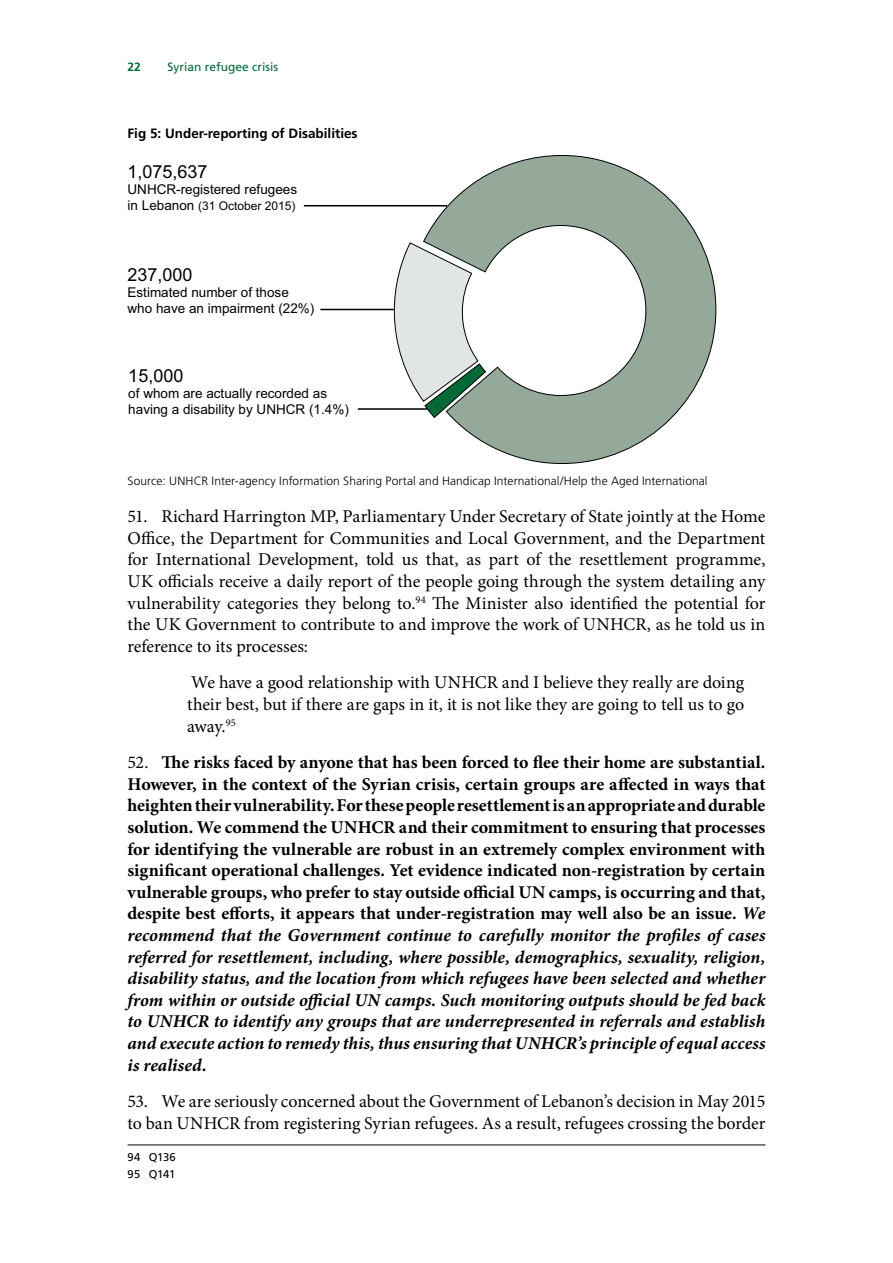
<style>
.page{position:relative;width:893px;height:1263px;background:#fff}
.page>*{position:absolute;margin:0;border:0;box-sizing:border-box;transform-origin:0 0}
.t1{font:700 18px/21.6px "Minion Pro";color:#000;text-align:justify}
.t2{font:18px/21.6px "Minion Pro";letter-spacing:-.005em;color:#000;text-align:justify}
.t3{font:18px "Arial";color:#000}
.t4{font:13.5px/16.2px "Arial";color:#000}
.t5{font:700 13.5px "Frutiger LT Std";color:#000}
.Source{font:300 12px "Frutiger LT Std";letter-spacing:.005em;color:#000}
.t6{font:12px "Arial";color:#000}
.t7{font:12px "Frutiger LT Std";color:#026937}
.t8{font:700 12px "Frutiger LT Std";color:#026937}
.Footnote_text{font:11.25px "Frutiger LT Std";letter-spacing:-.025em;color:#000}
.s1{font-size:13.5px}
.s2{font-weight:400}
.s3{font-style:italic}
</style>
<div class="page">
<svg style="left:423px;top:155px;width:293px;height:309px"></svg>
<svg style="left:394px;top:242px;width:93px;height:176px"></svg>
<hr style="left:304px;top:205px;width:143px;height:1px;background:#000">
<hr style="left:320px;top:309px;width:74px;height:1px;background:#000">
<hr style="left:358px;top:408px;width:69px;height:2px;background:#000">
<hr style="left:128px;top:1145px;width:637px;height:1px;background:#000">
<p class="t8" style="left:128px;top:59px;width:15px">22</p>
<p class="t7" style="left:168px;top:59px;width:112px">Syrian refugee crisis</p>
<p class="t5" style="left:128px;top:125px;width:232px">Fig 5: Under-reporting of Disabilities</p>
<p class="t3" style="left:128px;top:160px;width:82px">1,075,637</p>
<p class="t4" style="left:128px;top:181px;width:171px">UNHCR-registered refugees</p>
<p class="t6" style="left:128px;top:198px;width:169px"><span class="s1">in Lebanon</span> (31 October 2015)</p>
<p class="t3" style="left:128px;top:263px;width:67px">237,000</p>
<p class="t4" style="left:128px;top:284px;width:188px">Estimated number of those who have an impairment (22%)</p>
<p class="t3" style="left:128px;top:364px;width:57px">15,000</p>
<p class="t4" style="left:128px;top:385px;width:222px">of whom are actually recorded as having a disability by UNHCR (1.4%)</p>
<p class="Source" style="left:128px;top:475px;width:582px">Source: UNHCR Inter-agency Information Sharing Portal and Handicap International/Help the Aged International</p>
<p class="t2" style="left:128px;top:506px;width:639px">51. Richard Harrington MP, Parliamentary Under Secretary of State jointly at the Home Office, the Department for Communities and Local Government, and the Department for International Development, told us that, as part of the resettlement programme, UK officials receive a daily report of the people going through the system detailing any vulnerability categories they belong to.<sup>94</sup> The Minister also identified the potential for the UK Government to contribute to and improve the work of UNHCR, as he told us in reference to its processes:</p>
<p class="t2" style="left:187px;top:672px;width:559px">We have a good relationship with UNHCR and I believe they really are doing their best, but if there are gaps in it, it is not like they are going to tell us to go away.<sup>95</sup></p>
<p class="t1" style="left:128px;top:751px;width:639px"><span class="s2">52.</span> The risks faced by anyone that has been forced to flee their home are substantial.<br>However, in the context of the Syrian crisis, certain groups are affected in ways that heighten their vulnerability. For these people resettlement is an appropriate and durable solution. We commend the UNHCR and their commitment to ensuring that processes for identifying the vulnerable are robust in an extremely complex environment with significant operational challenges. Yet evidence indicated non-registration by certain vulnerable groups, who prefer to stay outside official UN camps, is occurring and that, despite best efforts, it appears that under-registration may well also be an issue. <span class="s3">We recommend that the Government continue to carefully monitor the profiles of cases referred for resettlement, including, where possible, demographics, sexuality, religion, disability status, and the location from which refugees have been selected and whether from within or outside official UN camps. Such monitoring outputs should be fed back to UNHCR to identify any groups that are underrepresented in referrals and establish and execute action to remedy this, thus ensuring that UNHCR’s principle of equal access is realised.</span></p>
<p class="t2" style="left:128px;top:1091px;width:639px">53. We are seriously concerned about the Government of Lebanon’s decision in May 2015 to ban UNHCR from registering Syrian refugees. As a result, refugees crossing the border</p>
<p class="Footnote_text" style="left:128px;top:1151px;width:50px">94 Q136</p>
<p class="Footnote_text" style="left:128px;top:1167px;width:49px">95 Q141</p>
</div>
